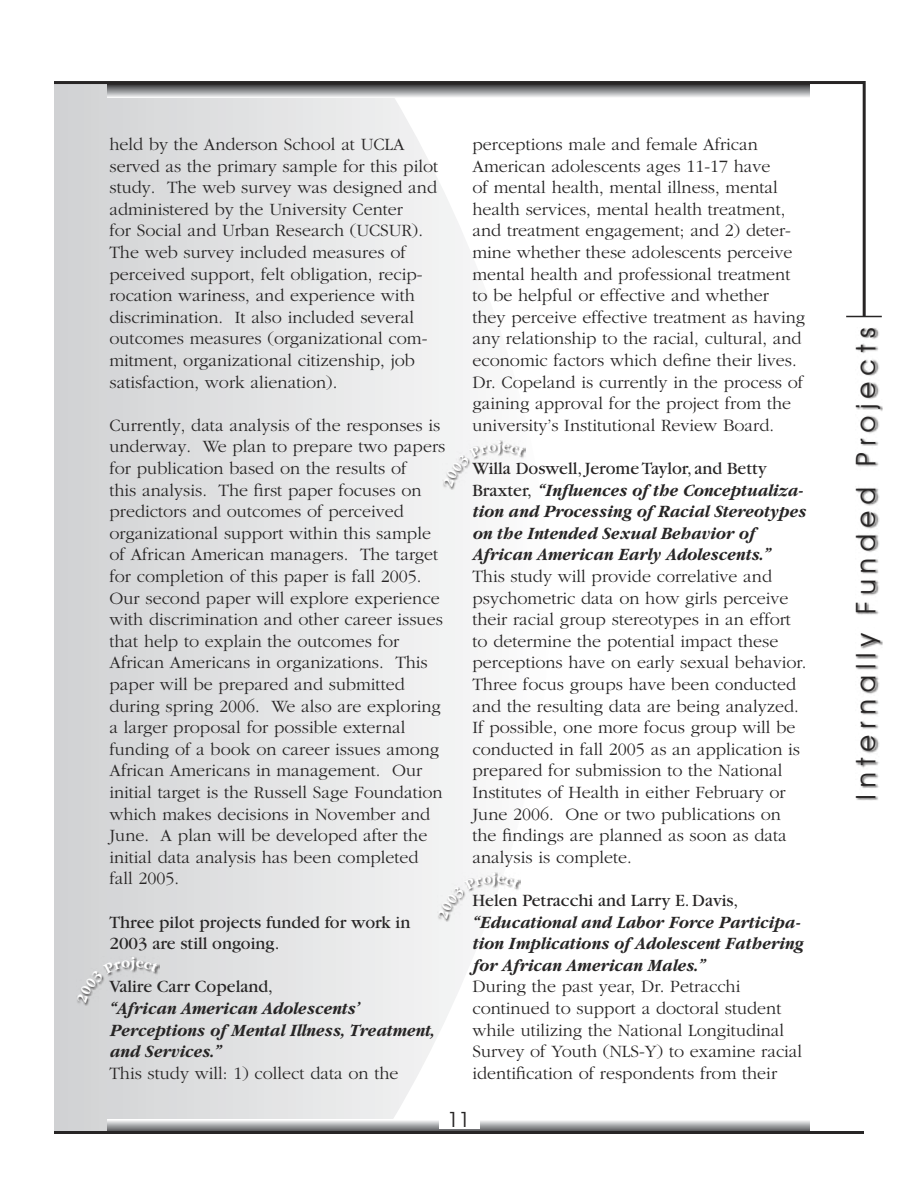
<style>
.page{position:relative;width:918px;height:1188px;background:#fff}
.page>*{position:absolute;margin:0;border:0;box-sizing:border-box;transform-origin:0 0}
.t1{font:27px "Avant Garde";letter-spacing:.2em;color:#272525}
.t2{font:21px "Avant Garde";color:#272525}
.t3{font:300 18px/21.6px "Garamond";color:#272525}
.t4{font:italic 700 18px/21.6px "Garamond";color:#272525;scale:.93 1}
.t5{font:18px/21.6px "Garamond";color:#272525}
.s1{font-weight:400;font-style:normal}
</style>
<div class="page">
<svg style="left:54px;top:84px;width:416px;height:1047px;background:#e3e3e4"></svg>
<svg style="left:108px;top:84px;width:702px;height:13px;background:#8d8e8f"></svg>
<svg style="left:108px;top:1120px;width:702px;height:11px;background:#a7a8aa"></svg>
<hr style="left:54px;top:81px;width:810px;height:3px;background:#272525">
<div style="left:439px;top:1108px;width:40px;height:21px;background:#fff"></div>
<hr style="left:863px;top:81px;width:3px;height:235px;background:#272525">
<hr style="left:846px;top:316px;width:36px;height:1px;background:#272525">
<div style="left:856px;top:328px;width:27px;height:473px;background:#272525;opacity:.75"></div>
<hr style="left:54px;top:1131px;width:810px;height:3px;background:#272525">
<div style="left:76px;top:956px;width:84px;height:50px;background:#d5d6d8"></div>
<div style="left:443px;top:440px;width:83px;height:49px;background:#272525;opacity:.75"></div>
<div style="left:438px;top:872px;width:83px;height:49px;background:#272525;opacity:.75"></div>
<svg style="left:77px;top:957px;width:82px;height:47px"></svg>
<svg style="left:443px;top:440px;width:82px;height:47px"></svg>
<svg style="left:438px;top:872px;width:82px;height:47px"></svg>
<p class="t3" style="left:110px;top:134px;width:330px">held by the Anderson School at UCLA served as the primary sample for this pilot study. The web survey was designed and administered by the University Center<br>for Social and Urban Research (UCSUR).<br>The web survey included measures of perceived support, felt obligation, recip&shy;rocation wariness, and experience with discrimination. It also included several outcomes measures (organizational com&shy;mitment, organizational citizenship, job satisfaction, work alienation).</p>
<p class="t3" style="left:109px;top:415px;width:337px">Currently, data analysis of the responses is underway. We plan to prepare two papers for publication based on the results of<br>this analysis. The first paper focuses on predictors and outcomes of perceived organizational support within this sample of African American managers. The target for completion of this paper is fall 2005.<br>Our second paper will explore experience with discrimination and other career issues that help to explain the outcomes for African Americans in organizations. This paper will be prepared and submitted during spring 2006. We also are exploring a larger proposal for possible external funding of a book on career issues among African Americans in management. Our initial target is the Russell Sage Foundation which makes decisions in November and June. A plan will be developed after the initial data analysis has been completed fall 2005.</p>
<p class="t5" style="left:110px;top:911px;width:302px">Three pilot projects funded for work in<br>2003 are still ongoing.</p>
<p class="t5" style="left:110px;top:976px;width:165px">Valire Carr Copeland,</p>
<p class="t4" style="left:110px;top:998px;width:351px">“African American Adolescents’<br>Perceptions of Mental Illness, Treatment, and Services.”</p>
<p class="t3" style="left:110px;top:1063px;width:291px">This study will: 1) collect data on the</p>
<p class="t3" style="left:472px;top:134px;width:334px">perceptions male and female African American adolescents ages 11-17 have<br>of mental health, mental illness, mental health services, mental health treatment, and treatment engagement; and 2) deter&shy;mine whether these adolescents perceive mental health and professional treatment to be helpful or effective and whether they perceive effective treatment as having any relationship to the racial, cultural, and economic factors which define their lives.<br>Dr. Copeland is currently in the process of gaining approval for the project from the university’s Institutional Review Board.</p>
<p class="t4" style="left:472px;top:458px;width:360px"><span class="s1">Willa Doswell, Jerome Taylor, and Betty Braxter,</span> “Influences of the Conceptualiza&shy;tion and Processing of Racial Stereotypes on the Intended Sexual Behavior of African American Early Adolescents.”</p>
<p class="t3" style="left:472px;top:566px;width:335px">This study will provide correlative and psychometric data on how girls perceive their racial group stereotypes in an effort to determine the potential impact these perceptions have on early sexual behavior.<br>Three focus groups have been conducted and the resulting data are being analyzed.<br>If possible, one more focus group will be conducted in fall 2005 as an application is prepared for submission to the National Institutes of Health in either February or June 2006. One or two publications on the findings are planned as soon as data analysis is complete.</p>
<p class="t5" style="left:472px;top:890px;width:267px">Helen Petracchi and Larry E. Davis,</p>
<p class="t4" style="left:472px;top:911px;width:358px">“Educational and Labor Force Participa&shy;tion Implications of Adolescent Fathering for African American Males.”</p>
<p class="t3" style="left:472px;top:976px;width:331px">During the past year, Dr. Petracchi continued to support a doctoral student while utilizing the National Longitudinal Survey of Youth (NLS-Y) to examine racial identification of respondents from their</p>
<p class="t2" style="left:447px;top:1107px;width:25px">11</p>
<h1 class="t1" style="left:850px;top:800px;width:473px;rotate:-90deg">Internally Funded Projects</h1>
</div>
